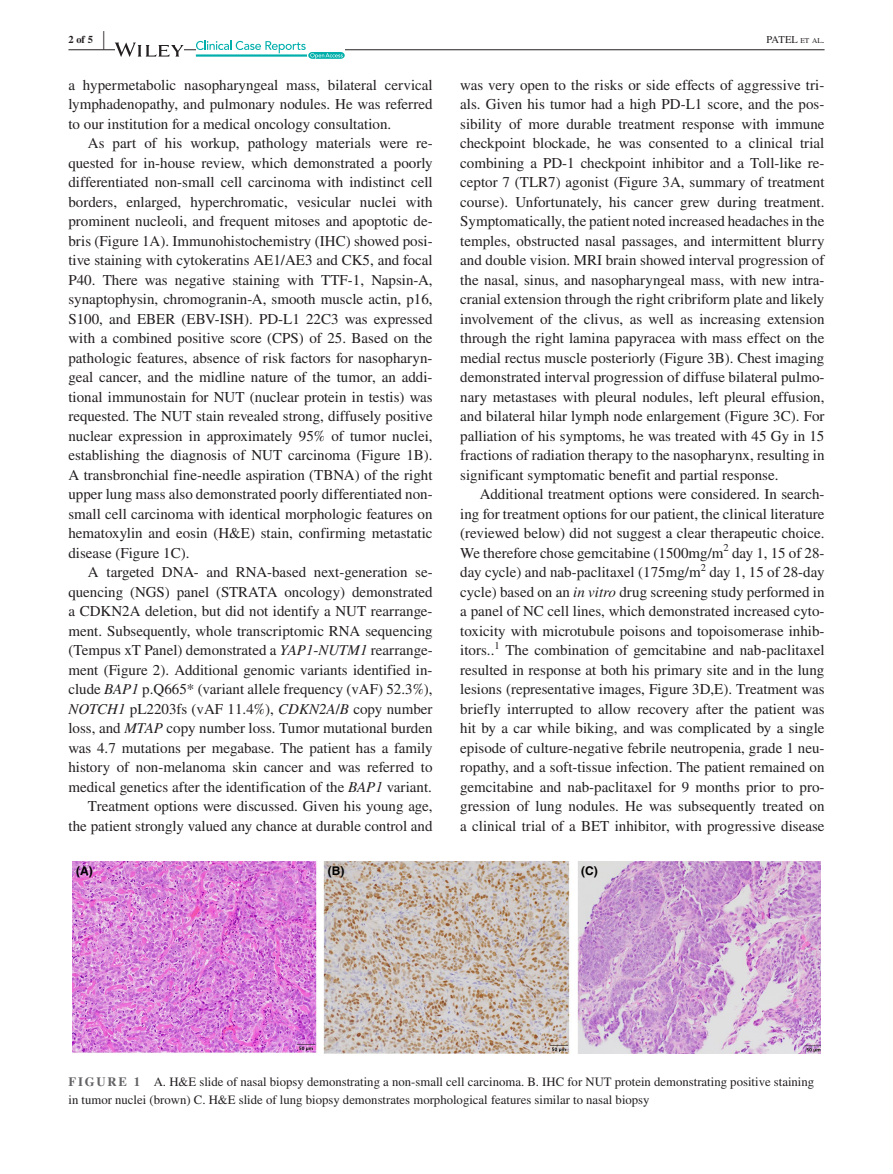
<style>
.page{position:relative;width:893px;height:1174px;background:#fff}
.page>*{position:absolute;margin:0;border:0;box-sizing:border-box;transform-origin:0 0}
.t1{font:700 25.95px "STIX";color:#231f20;scale:.36 1}
.t2{font:15px/19.5px "STIX";color:#231f20;text-align:justify}
.t3{font:12.75px/18px "STIX";color:#231f20}
.t4{font:700 12px "Helvetica";color:#000}
.t5{font:10.5px "STIX";letter-spacing:-.025em;color:#231f20}
.t6{font:700 10.5px "STIX";color:#231f20}
.t7{font:10.5px "STIX";color:#231f20}
.s1{font-size:7.35px}
.s2{font-style:italic}
.s3{font-weight:700;color:#636366}
</style>
<div class="page">
<hr style="left:68px;top:49px;width:756px;height:1px;background:#231f20">
<svg style="left:115px;top:43px;width:69px;height:14px"></svg>
<svg style="left:196px;top:41px;width:149px;height:18px"></svg>
<img style="left:72px;top:861px;width:749px;height:192px">
<p class="t6" style="left:68px;top:33px;width:26px">2 of 5</p>
<h1 class="t1" style="left:103px;top:24px;width:7px">|</h1>
<p class="t5" style="left:766px;top:32px;width:60px">PATEL <span class="s1">et al</span> .</p>
<p class="t2" style="left:68px;top:76px;width:366px">a hypermetabolic nasopharyngeal mass, bilateral cervical lymphadenopathy, and pulmonary nodules. He was referred to our institution for a medical oncology consultation.</p>
<p class="t2" style="left:68px;top:134px;width:366px;text-indent:20px">As part of his workup, pathology materials were re&shy;quested for in-house review, which demonstrated a poorly differentiated non-small cell carcinoma with indistinct cell borders, enlarged, hyperchromatic, vesicular nuclei with prominent nucleoli, and frequent mitoses and apoptotic de&shy;bris (Figure 1A). Immunohistochemistry (IHC) showed posi&shy;tive staining with cytokeratins AE1/AE3 and CK5, and focal P40. There was negative staining with TTF-1, Napsin-A, synaptophysin, chromogranin-A, smooth muscle actin, p16, S100, and EBER (EBV-ISH). PD-L1 22C3 was expressed with a combined positive score (CPS) of 25. Based on the pathologic features, absence of risk factors for nasopharyn&shy;geal cancer, and the midline nature of the tumor, an addi&shy;tional immunostain for NUT (nuclear protein in testis) was requested. The NUT stain revealed strong, diffusely positive nuclear expression in approximately 95% of tumor nuclei, establishing the diagnosis of NUT carcinoma (Figure 1B).<br>A transbronchial fine-needle aspiration (TBNA) of the right upper lung mass also demonstrated poorly differentiated non&shy;small cell carcinoma with identical morphologic features on hematoxylin and eosin (H&amp;E) stain, confirming metastatic disease (Figure 1C).</p>
<p class="t2" style="left:68px;top:563px;width:366px;text-align:right">A targeted DNA- and RNA-based next-generation se&shy;quencing (NGS) panel (STRATA oncology) demonstrated a CDKN2A deletion, but did not identify a NUT rearrange&shy;ment. Subsequently, whole transcriptomic RNA sequencing (Tempus xT Panel) demonstrated a <span class="s2">YAP1</span>-<span class="s2">NUTM1</span> rearrange&shy;ment (Figure 2). Additional genomic variants identified in&shy;clude <span class="s2">BAP1</span> p.Q665* (variant allele frequency (vAF) 52.3%), <span class="s2">NOTCH1</span> pL2203fs (vAF 11.4%), <span class="s2">CDKN2A</span>/<span class="s2">B</span> copy number loss, and <span class="s2">MTAP</span> copy number loss. Tumor mutational burden was 4.7 mutations per megabase. The patient has a family history of non-melanoma skin cancer and was referred to medical genetics after the identification of the <span class="s2">BAP1</span> variant.<br>Treatment options were discussed. Given his young age, the patient strongly valued any chance at durable control and</p>
<p class="t2" style="left:460px;top:76px;width:366px">was very open to the risks or side effects of aggressive tri&shy;als. Given his tumor had a high PD-L1 score, and the pos&shy;sibility of more durable treatment response with immune checkpoint blockade, he was consented to a clinical trial combining a PD-1 checkpoint inhibitor and a Toll-like re&shy;ceptor 7 (TLR7) agonist (Figure 3A, summary of treatment course). Unfortunately, his cancer grew during treatment.<br>Symptomatically, the patient noted increased headaches in the temples, obstructed nasal passages, and intermittent blurry and double vision. MRI brain showed interval progression of the nasal, sinus, and nasopharyngeal mass, with new intra&shy;cranial extension through the right cribriform plate and likely involvement of the clivus, as well as increasing extension through the right lamina papyracea with mass effect on the medial rectus muscle posteriorly (Figure 3B). Chest imaging demonstrated interval progression of diffuse bilateral pulmo&shy;nary metastases with pleural nodules, left pleural effusion, and bilateral hilar lymph node enlargement (Figure 3C). For palliation of his symptoms, he was treated with 45 Gy in 15 fractions of radiation therapy to the nasopharynx, resulting in significant symptomatic benefit and partial response.</p>
<p class="t2" style="left:460px;top:485px;width:366px;text-indent:20px">Additional treatment options were considered. In search&shy;ing for treatment options for our patient, the clinical literature (reviewed below) did not suggest a clear therapeutic choice.<br>We therefore chose gemcitabine (1500mg/m<sup>2</sup> day 1, 15 of 28- day cycle) and nab-paclitaxel (175mg/m</p>
<p class="t7" style="left:701px;top:560px;width:7px">2</p>
<p class="t2" style="left:460px;top:563px;width:366px;text-indent:249px">day 1, 15 of 28-day cycle) based on an <span class="s2">in vitro</span> drug screening study performed in a panel of NC cell lines, which demonstrated increased cyto&shy;toxicity with microtubule poisons and topoisomerase inhib&shy;itors..</p>
<p class="t7" style="left:494px;top:638px;width:7px">1</p>
<p class="t2" style="left:460px;top:641px;width:366px;text-indent:45px">The combination of gemcitabine and nab-paclitaxel resulted in response at both his primary site and in the lung lesions (representative images, Figure 3D,E). Treatment was briefly interrupted to allow recovery after the patient was hit by a car while biking, and was complicated by a single episode of culture-negative febrile neutropenia, grade 1 neu&shy;ropathy, and a soft-tissue infection. The patient remained on gemcitabine and nab-paclitaxel for 9 months prior to pro&shy;gression of lung nodules. He was subsequently treated on a clinical trial of a BET inhibitor, with progressive disease</p>
<p class="t4" style="left:76px;top:863px;width:18px">(A)</p>
<p class="t4" style="left:328px;top:863px;width:18px">(B)</p>
<p class="t4" style="left:581px;top:863px;width:18px">(C)</p>
<p class="t3" style="left:68px;top:1073px;width:747px"><span class="s3">FIGURE 1</span> A. H&amp;E slide of nasal biopsy demonstrating a non-small cell carcinoma. B. IHC for NUT protein demonstrating positive staining in tumor nuclei (brown) C. H&amp;E slide of lung biopsy demonstrates morphological features similar to nasal biopsy</p>
</div>
